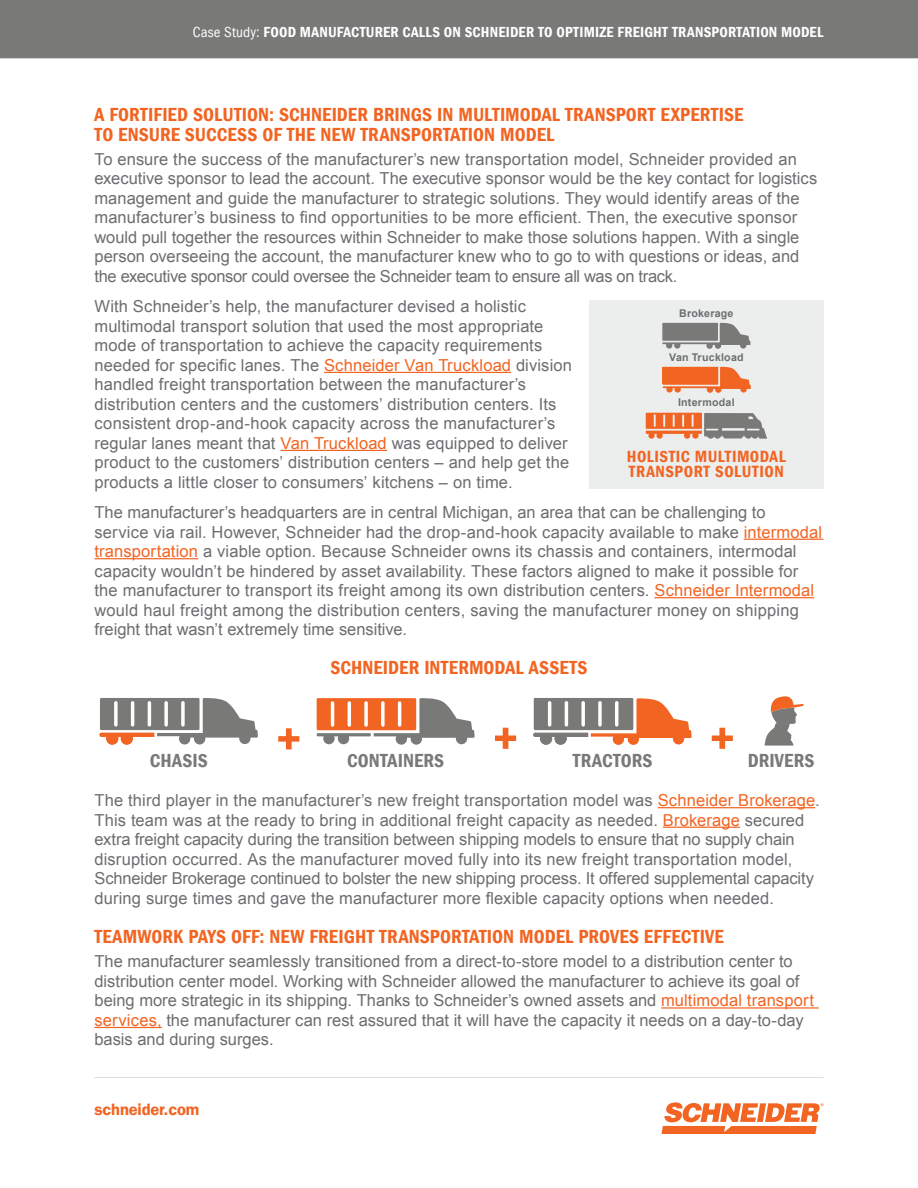
<style>
.page{position:relative;width:918px;height:1188px;background:#fff}
.page>*{position:absolute;margin:0;border:0;box-sizing:border-box;transform-origin:0 0}
.t1{font:19.5px/19.5px "Franklin Gothic LT Com Dm Cn";letter-spacing:.005em;color:#f26422}
.t2{font:19.5px "Franklin Gothic LT Com Dm Cn";letter-spacing:.005em;color:#797978}
.t3{font:16.8px/15.1px "Franklin Gothic LT Com Dm Cn";letter-spacing:.03em;color:#f26422}
.t4{font:16.5px/19.5px "Arial";letter-spacing:.005em;color:#6c6d70}
.t5{font:16.5px "Franklin Gothic LT Com Dm";letter-spacing:-.01em;color:#f26422}
.t6{font:15px "Franklin Gothic LT Com Dm Cn";letter-spacing:.01em;color:#fff}
.t7{font:700 10.65px "Arial";letter-spacing:.02em;color:#6d6e71}
.s1{font-family:"Franklin Gothic LT Com";font-stretch:condensed}
.s2{color:#f26422}
</style>
<div class="page">
<hr style="left:94px;top:1077px;width:730px;height:1px;background:#dcddde">
<svg style="left:662px;top:1102px;width:162px;height:32px"></svg>
<div style="left:0;top:0;width:918px;height:58px;background:#797978"></div>
<hr style="left:324px;top:372px;width:187px;height:1px;background:#f26422">
<hr style="left:280px;top:450px;width:107px;height:1px;background:#f26422">
<hr style="left:744px;top:539px;width:80px;height:1px;background:#f26422">
<hr style="left:94px;top:558px;width:104px;height:1px;background:#f26422">
<hr style="left:654px;top:597px;width:160px;height:1px;background:#f26422">
<hr style="left:658px;top:807px;width:157px;height:1px;background:#f26422">
<hr style="left:663px;top:827px;width:77px;height:1px;background:#f26422">
<hr style="left:661px;top:1007px;width:158px;height:2px;background:#f26422">
<hr style="left:94px;top:1027px;width:68px;height:1px;background:#f26422">
<svg style="left:533px;top:698px;width:159px;height:47px"></svg>
<svg style="left:278px;top:728px;width:21px;height:21px"></svg>
<svg style="left:495px;top:728px;width:21px;height:21px"></svg>
<svg style="left:712px;top:728px;width:21px;height:21px"></svg>
<svg style="left:765px;top:696px;width:39px;height:50px"></svg>
<svg style="left:100px;top:698px;width:158px;height:47px"></svg>
<svg style="left:317px;top:698px;width:158px;height:47px"></svg>
<div style="left:589px;top:300px;width:235px;height:188px;background:#eceded"></div>
<svg style="left:646px;top:413px;width:121px;height:26px"></svg>
<svg style="left:662px;top:322px;width:89px;height:27px"></svg>
<div style="left:664px;top:323px;width:53px;height:16px;background:#797978"></div>
<svg style="left:663px;top:366px;width:88px;height:27px"></svg>
<div style="left:662px;top:367px;width:53px;height:17px;background:#f26422"></div>
<p class="t6" style="left:193px;top:24px;width:632px"><span class="s1">Case Study:</span> FOOD MANUFACTURER CALLS ON SCHNEIDER TO OPTIMIZE FREIGHT TRANSPORTATION MODEL</p>
<p class="t1" style="left:94px;top:105px;width:650px">A FORTIFIED SOLUTION: SCHNEIDER BRINGS IN MULTIMODAL TRANSPORT EXPERTISE<br>TO ENSURE SUCCESS OF THE NEW TRANSPORTATION MODEL</p>
<p class="t4" style="left:94px;top:150px;width:724px">To ensure the success of the manufacturer’s new transportation model, Schneider provided an executive sponsor to lead the account. The executive sponsor would be the key contact for logistics management and guide the manufacturer to strategic solutions. They would identify areas of the manufacturer’s business to find opportunities to be more efficient. Then, the executive sponsor would pull together the resources within Schneider to make those solutions happen. With a single person overseeing the account, the manufacturer knew who to go to with questions or ideas, and the executive sponsor could oversee the Schneider team to ensure all was on track.</p>
<p class="t4" style="left:94px;top:297px;width:479px">With Schneider’s help, the manufacturer devised a holistic multimodal transport solution that used the most appropriate mode of transportation to achieve the capacity requirements needed for specific lanes. The <span class="s2">Schneider Van Truckload</span> division handled freight transportation between the manufacturer’s distribution centers and the customers’ distribution centers. Its consistent drop-and-hook capacity across the manufacturer’s regular lanes meant that <span class="s2">Van Truckload</span> was equipped to deliver product to the customers’ distribution centers – and help get the products a little closer to consumers’ kitchens – on time.</p>
<p class="t4" style="left:94px;top:503px;width:729px">The manufacturer’s headquarters are in central Michigan, an area that can be challenging to service via rail. However, Schneider had the drop-and-hook capacity available to make <span class="s2">intermodal transportation</span> a viable option. Because Schneider owns its chassis and containers, intermodal capacity wouldn’t be hindered by asset availability. These factors aligned to make it possible for the manufacturer to transport its freight among its own distribution centers. <span class="s2">Schneider Intermodal </span>would haul freight among the distribution centers, saving the manufacturer money on shipping freight that wasn’t extremely time sensitive.</p>
<p class="t7" style="left:679px;top:306px;width:56px">Brokerage</p>
<p class="t7" style="left:669px;top:350px;width:76px">Van Truckload</p>
<p class="t7" style="left:678px;top:395px;width:58px">Intermodal</p>
<p class="t3" style="left:627px;top:449px;width:160px">HOLISTIC MULTIMODAL<br>TRANSPORT SOLUTION</p>
<p class="t1" style="left:330px;top:658px;width:259px">SCHNEIDER INTERMODAL ASSETS</p>
<p class="t2" style="left:150px;top:749px;width:59px">CHASIS</p>
<p class="t2" style="left:347px;top:749px;width:98px">CONTAINERS</p>
<p class="t2" style="left:573px;top:749px;width:81px">TRACTORS</p>
<p class="t2" style="left:748px;top:749px;width:68px">DRIVERS</p>
<p class="t4" style="left:94px;top:791px;width:727px">The third player in the manufacturer’s new freight transportation model was <span class="s2">Schneider Brokerage</span>.<br>This team was at the ready to bring in additional freight capacity as needed. <span class="s2">Brokerage</span> secured extra freight capacity during the transition between shipping models to ensure that no supply chain disruption occurred. As the manufacturer moved fully into its new freight transportation model, Schneider Brokerage continued to bolster the new shipping process. It offered supplemental capacity during surge times and gave the manufacturer more flexible capacity options when needed.</p>
<p class="t1" style="left:94px;top:927px;width:631px">TEAMWORK PAYS OFF: NEW FREIGHT TRANSPORTATION MODEL PROVES EFFECTIVE</p>
<p class="t4" style="left:94px;top:952px;width:721px">The manufacturer seamlessly transitioned from a direct-to-store model to a distribution center to distribution center model. Working with Schneider allowed the manufacturer to achieve its goal of being more strategic in its shipping. Thanks to Schneider’s owned assets and <span class="s2">multimodal transport services,</span> the manufacturer can rest assured that it will have the capacity it needs on a day-to-day basis and during surges.</p>
<p class="t5" style="left:94px;top:1099px;width:106px">schneider.com</p>
</div>
